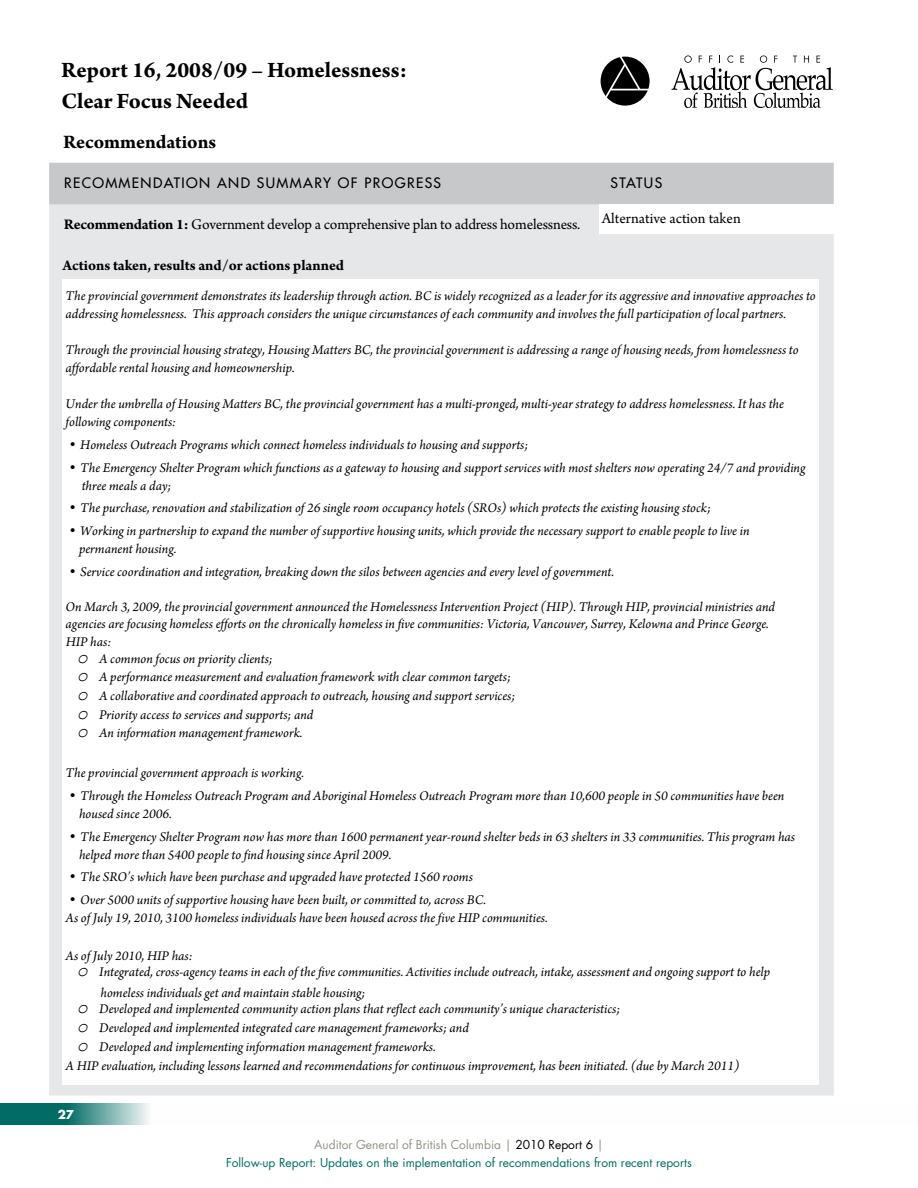
<style>
.page{position:relative;width:918px;height:1188px;background:#fff}
.page>*{position:absolute;margin:0;border:0;box-sizing:border-box;transform-origin:0 0}
.t1{font:700 23.25px/31.7px "Arno Pro";letter-spacing:-.005em;color:#000}
.t2{font:700 20.25px "Arno Pro";letter-spacing:-.005em;color:#000}
.t3{font:15.6px "Arno Pro";letter-spacing:-.01em;color:#000}
.t4{font:700 15.6px "Arno Pro";letter-spacing:-.005em;color:#000}
.t5{font:italic 13.95px/18.3px "Arno Pro";color:#000}
.t6{font:13.95px "Futura";letter-spacing:.1em;color:#000}
.t7{font:12px/18px "Futura";color:#006c64;text-align:center}
.t8{font:700 12px "Futura";color:#fff}
.s1{font-weight:700}
.s2{font-family:"Myriad Pro";font-style:normal;font-size:18.6px}
.s3{font-family:"Courier New";font-size:18.6px}
.s4{color:#939285}
.s5{color:#000}
</style>
<div class="page">
<svg style="left:672px;top:55px;width:161px;height:53px"></svg>
<svg style="left:601px;top:57px;width:49px;height:49px"></svg>
<div style="left:49px;top:163px;width:785px;height:42px;background:#c7c8ca"></div>
<div style="left:49px;top:205px;width:785px;height:891px;background:#e6e7e8"></div>
<div style="left:599px;top:204px;width:235px;height:30px;background:#fff"></div>
<div style="left:63px;top:279px;width:756px;height:806px;background:#fff"></div>
<svg style="left:0;top:1104px;width:149px;height:21px;background:#43928c"></svg>
<h1 class="t1" style="left:61px;top:55px;width:347px">Report 16, 2008/09 – Homelessness:<br>Clear Focus Needed</h1>
<h2 class="t2" style="left:63px;top:131px;width:155px">Recommendations</h2>
<p class="t6" style="left:64px;top:174px;width:379px">RECOMMENDATION AND SUMMARY OF PROGRESS</p>
<p class="t6" style="left:610px;top:174px;width:53px">STATUS</p>
<p class="t3" style="left:64px;top:216px;width:518px"><span class="s1">Recommendation 1:</span> Government develop a comprehensive plan to address homelessness.</p>
<p class="t4" style="left:62px;top:256px;width:283px">Actions taken, results and/or actions planned</p>
<p class="t3" style="left:602px;top:209px;width:141px">Alternative action taken</p>
<p class="t5" style="left:66px;top:288px;width:752px">The provincial government demonstrates its leadership through action. BC is widely recognized as a leader for its aggressive and innovative approaches to addressing homelessness. This approach considers the unique circumstances of each community and involves the full participation of local partners.</p>
<p class="t5" style="left:66px;top:342px;width:735px">Through the provincial housing strategy, Housing Matters BC, the provincial government is addressing a range of housing needs, from homelessness to affordable rental housing and homeownership.</p>
<p class="t5" style="left:66px;top:396px;width:720px">Under the umbrella of Housing Matters BC, the provincial government has a multi-pronged, multi-year strategy to address homelessness. It has the following components:</p>
<p class="t5" style="left:70px;top:436px;width:460px"><span class="s2">•</span> Homeless Outreach Programs which connect homeless individuals to housing and supports;</p>
<p class="t5" style="left:82px;top:459px;width:725px;text-indent:-11px"><span class="s2">•</span> The Emergency Shelter Program which functions as a gateway to housing and support services with most shelters now operating 24/7 and providing three meals a day;</p>
<p class="t5" style="left:70px;top:500px;width:642px"><span class="s2">•</span> The purchase, renovation and stabilization of 26 single room occupancy hotels (SROs) which protects the existing housing stock;</p>
<p class="t5" style="left:79px;top:522px;width:672px;text-indent:-9px"><span class="s2">•</span> Working in partnership to expand the number of supportive housing units, which provide the necessary support to enable people to live in permanent housing.</p>
<p class="t5" style="left:70px;top:563px;width:545px"><span class="s2">•</span> Service coordination and integration, breaking down the silos between agencies and every level of government.</p>
<p class="t5" style="left:66px;top:600px;width:711px;line-height:16.8px">On March 3, 2009, the provincial government announced the Homelessness Intervention Project (HIP). Through HIP, provincial ministries and agencies are focusing homeless efforts on the chronically homeless in five communities: Victoria, Vancouver, Surrey, Kelowna and Prince George.</p>
<p class="t5" style="left:77px;top:635px;width:198px;line-height:16.5px;text-indent:-11px">HIP has:<br><span class="s3">o</span> A common focus on priority clients;</p>
<p class="t5" style="left:77px;top:669px;width:440px"><span class="s3">o</span> A performance measurement and evaluation framework with clear common targets; <span class="s3">o</span> A collaborative and coordinated approach to outreach, housing and support services; <span class="s3">o</span> Priority access to services and supports; and<br><span class="s3">o</span> An information management framework.</p>
<p class="t5" style="left:66px;top:764px;width:240px">The provincial government approach is working.</p>
<p class="t5" style="left:79px;top:787px;width:707px;text-indent:-9px"><span class="s2">•</span> Through the Homeless Outreach Program and Aboriginal Homeless Outreach Program more than 10,600 people in 50 communities have been housed since 2006.</p>
<p class="t5" style="left:79px;top:828px;width:718px;text-indent:-9px"><span class="s2">•</span> The Emergency Shelter Program now has more than 1600 permanent year-round shelter beds in 63 shelters in 33 communities. This program has helped more than 5400 people to find housing since April 2009.</p>
<p class="t5" style="left:70px;top:869px;width:404px"><span class="s2">•</span> The SRO’s which have been purchase and upgraded have protected 1560 rooms</p>
<p class="t5" style="left:66px;top:891px;width:484px;text-indent:5px"><span class="s2">•</span> Over 5000 units of supportive housing have been built, or committed to, across BC.<br>As of July 19, 2010, 3100 homeless individuals have been housed across the five HIP communities.</p>
<p class="t5" style="left:77px;top:948px;width:695px;line-height:16.5px;text-indent:-11px">As of July 2010, HIP has:<br><span class="s3">o</span> Integrated, cross-agency teams in each of the five communities. Activities include outreach, intake, assessment and ongoing support to help</p>
<p class="t5" style="left:77px;top:985px;width:545px;line-height:16.5px;text-indent:24px">homeless individuals get and maintain stable housing;<br><span class="s3">o</span> Developed and implemented community action plans that reflect each community’s unique characteristics;</p>
<p class="t5" style="left:77px;top:1019px;width:394px"><span class="s3">o</span> Developed and implemented integrated care management frameworks; and</p>
<p class="t5" style="left:77px;top:1038px;width:360px"><span class="s3">o</span> Developed and implementing information management frameworks.</p>
<p class="t5" style="left:66px;top:1058px;width:676px">A HIP evaluation, including lessons learned and recommendations for continuous improvement, has been initiated. (due by March 2011)</p>
<p class="t8" style="left:58px;top:1107px;width:18px">27</p>
<p class="t7" style="left:226px;top:1136px;width:467px"><span class="s4">Auditor General of British Columbia |</span> <span class="s5">2010 Report 6</span> <span class="s4">|<br></span>Follow-up Report: Updates on the implementation of recommendations from recent reports</p>
</div>
